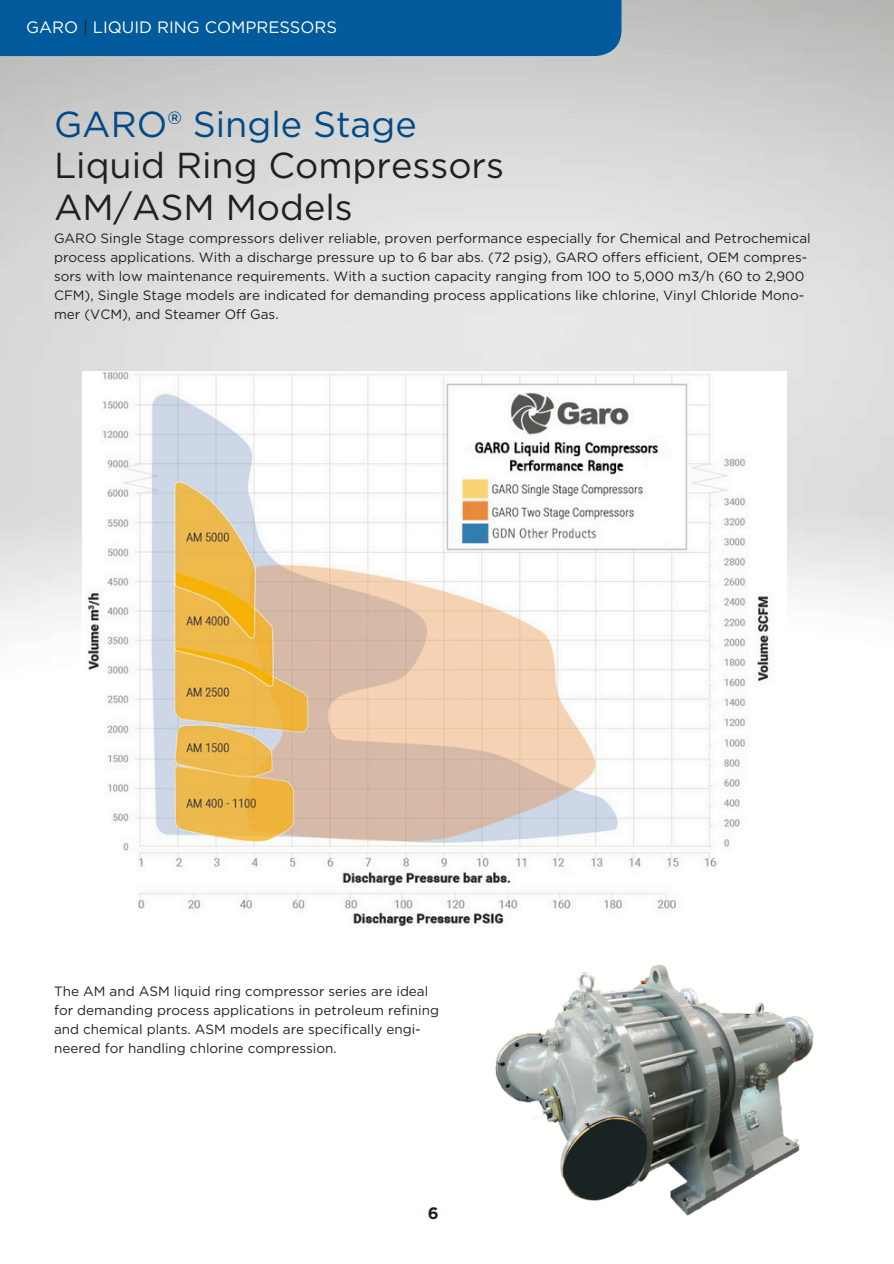
<style>
.page{position:relative;width:894px;height:1264px;background:#fff}
.page>*{position:absolute;margin:0;border:0;box-sizing:border-box;transform-origin:0 0}
.t1{font:36px/41.7px "Gotham";color:#231f20}
.t2{font:16.5px "Gotham";color:#fff}
.t3{font:700 16.5px "Gotham";color:#231f20}
.t4{font:13.5px/19.2px "Gotham";color:#231f20}
.s1{color:#231f20}
.s2{color:#004a88}
</style>
<div class="page">
<img style="left:0;top:0;width:893px;height:927px">
<div style="left:0;top:0;width:621px;height:56px;background:#005a9c"></div>
<img style="left:83px;top:371px;width:703px;height:555px">
<img style="left:495px;top:965px;width:319px;height:251px">
<h1 class="t2" style="left:26px;top:17px;width:312px">GARO <span class="s1">|</span> LIQUID RING COMPRESSORS</h1>
<p class="t1" style="left:54px;top:103px;width:451px"><span class="s2">GARO® Single Stage<br></span>Liquid Ring Compressors<br>AM/ASM Models</p>
<p class="t4" style="left:54px;top:228px;width:758px">GARO Single Stage compressors deliver reliable, proven performance especially for Chemical and Petrochemical process applications. With a discharge pressure up to 6 bar abs. (72 psig), GARO offers efficient, OEM compres&shy;sors with low maintenance requirements. With a suction capacity ranging from 100 to 5,000 m3/h (60 to 2,900<br>CFM), Single Stage models are indicated for demanding process applications like chlorine, Vinyl Chloride Mono&shy;mer (VCM), and Steamer Off Gas.</p>
<p class="t4" style="left:54px;top:981px;width:386px">The AM and ASM liquid ring compressor series are ideal for demanding process applications in petroleum refining and chemical plants. ASM models are specifically engi&shy;neered for handling chlorine compression.</p>
<p class="t3" style="left:427px;top:1203px;width:12px">6</p>
</div>
